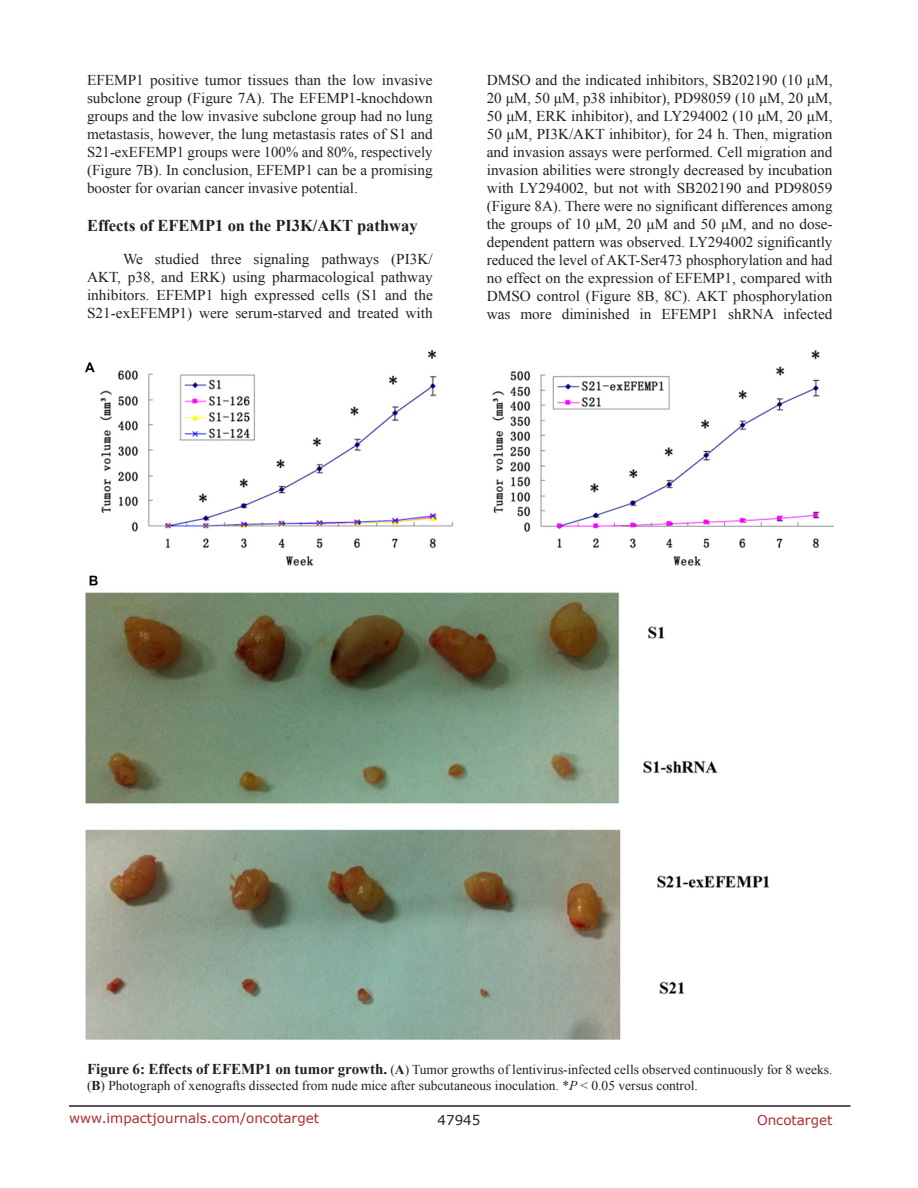
<style>
.page{position:relative;width:918px;height:1188px;background:#fff}
.page>*{position:absolute;margin:0;border:0;box-sizing:border-box;transform-origin:0 0}
.SubHeading_middle{font:700 16.5px "Times New Roman";color:#231f20}
.BodyText{font:15px/18px "Times New Roman";color:#231f20;text-align:justify}
.FigureText{font:13.5px/16.2px "Times New Roman";color:#231f20}
.t1{font:13.5px "Verdana";color:#ac2b31}
.t2{font:13.5px "Verdana";color:#231f20}
.s1{font-weight:700;font-size:15px}
.s2{font-weight:700}
.s3{font-style:italic}
</style>
<div class="page">
<hr style="left:69px;top:1105px;width:781px;height:2px;background:#231f20">
<img style="left:86px;top:350px;width:748px;height:690px">
<p class="BodyText" style="left:87px;top:71px;width:347px">EFEMP1 positive tumor tissues than the low invasive subclone group (Figure 7A). The EFEMP1-knochdown groups and the low invasive subclone group had no lung metastasis, however, the lung metastasis rates of S1 and S21-exEFEMP1 groups were 100% and 80%, respectively (Figure 7B). In conclusion, EFEMP1 can be a promising booster for ovarian cancer invasive potential.</p>
<p class="SubHeading_middle" style="left:87px;top:214px;width:332px">Effects of EFEMP1 on the PI3K/AKT pathway</p>
<p class="BodyText" style="left:87px;top:250px;width:347px;text-indent:36px">We studied three signaling pathways (PI3K/ AKT, p38, and ERK) using pharmacological pathway inhibitors. EFEMP1 high expressed cells (S1 and the S21-exEFEMP1) were serum-starved and treated with</p>
<p class="BodyText" style="left:487px;top:71px;width:347px">DMSO and the indicated inhibitors, SB202190 (10 μM, 20 μM, 50 μM, p38 inhibitor), PD98059 (10 μM, 20 μM, 50 μM, ERK inhibitor), and LY294002 (10 μM, 20 μM, 50 μM, PI3K/AKT inhibitor), for 24 h. Then, migration and invasion assays were performed. Cell migration and invasion abilities were strongly decreased by incubation with LY294002, but not with SB202190 and PD98059 (Figure 8A). There were no significant differences among the groups of 10 μM, 20 μM and 50 μM, and no dose&shy;dependent pattern was observed. LY294002 significantly reduced the level of AKT-Ser473 phosphorylation and had no effect on the expression of EFEMP1, compared with DMSO control (Figure 8B, 8C). AKT phosphorylation was more diminished in EFEMP1 shRNA infected</p>
<p class="FigureText" style="left:87px;top:1061px;width:747px"><span class="s1">Figure 6: Effects of EFEMP1 on tumor growth.</span> (<span class="s2">A</span>) Tumor growths of lentivirus-infected cells observed continuously for 8 weeks. (<span class="s2">B</span>) Photograph of xenografts dissected from nude mice after subcutaneous inoculation. *<span class="s3">P</span> &lt; 0.05 versus control.</p>
<p class="t1" style="left:69px;top:1109px;width:252px">www.impactjournals.com/oncotarget</p>
<p class="t2" style="left:438px;top:1111px;width:44px">47945</p>
<p class="t1" style="left:757px;top:1111px;width:77px">Oncotarget</p>
</div>
